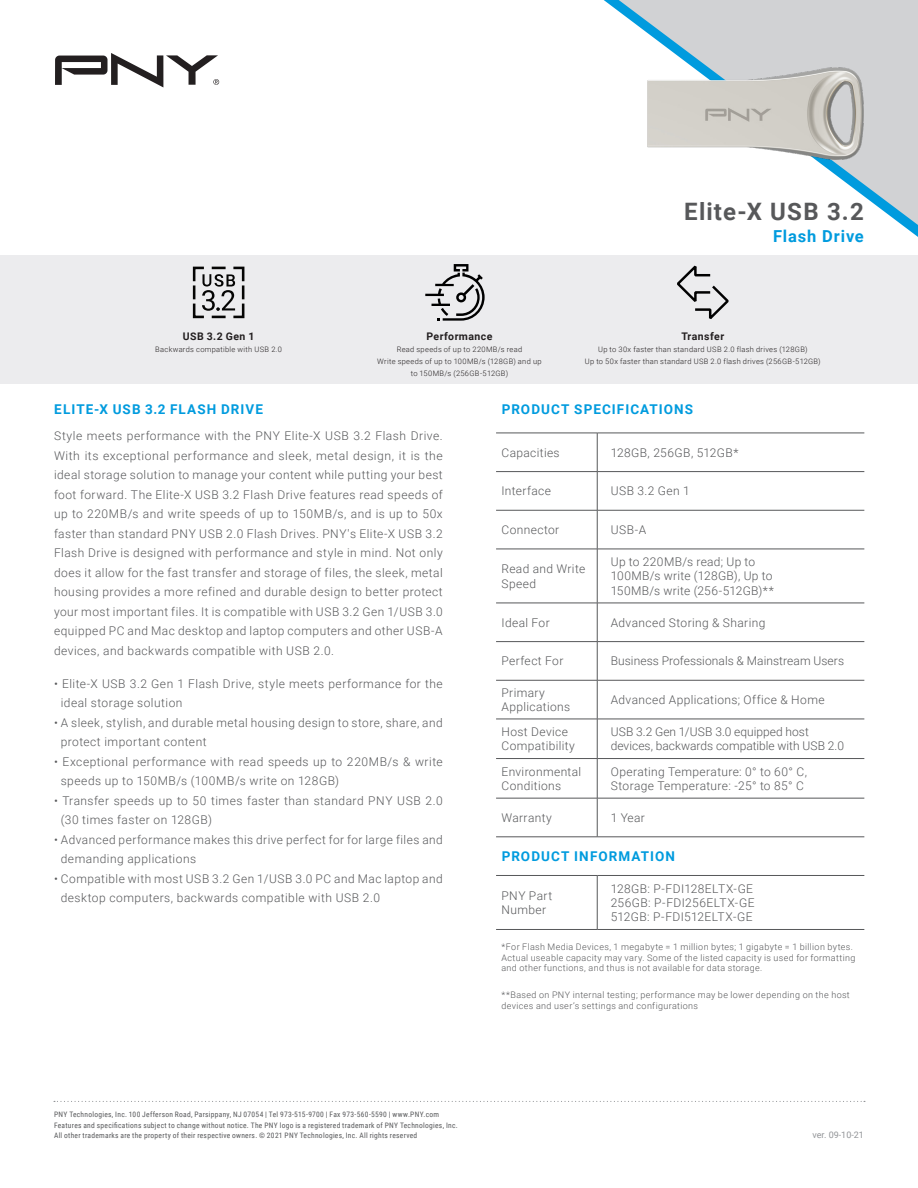
<style>
.page{position:relative;width:918px;height:1188px;background:#fff}
.page>*{position:absolute;margin:0;border:0;box-sizing:border-box;transform-origin:0 0}
.H1_-_Product_Name{font:700 24px "Roboto";letter-spacing:.05em;color:#57585a}
.H2_-_Product_Subtitl{font:700 16.5px "Roboto";letter-spacing:.05em;color:#009bde}
.t1{font:700 13.5px "Roboto";letter-spacing:.08em;color:#009bde}
.Body_Text{font:300 12px/19.5px "Roboto";letter-spacing:.04em;color:#57585a}
.Specifications{font:300 12px/14.4px "Roboto";letter-spacing:.03em;color:#57585a}
.Specifications-2{font:300 12px/14.4px "Roboto";letter-spacing:.005em;color:#57585a}
.Icon_Title{font:700 10.5px "Roboto";letter-spacing:.045em;color:#231f20}
.Disclaimer{font:300 9px/10.8px "Roboto";letter-spacing:.04em;color:#57585a}
.t2{font:9px "Roboto";color:#939598}
.Copyright{font:7.5px/10.5px "Roboto Condensed";letter-spacing:.035em;color:#57585a}
.Icon_Text{font:300 7.5px/11.7px "Roboto";letter-spacing:.04em;color:#231f20;text-align:center}
</style>
<div class="page">
<svg style="left:619px;top:0;width:299px;height:225px;fill:#d1d2d4"></svg>
<div style="left:0;top:255px;width:918px;height:128px;background:#ececee"></div>
<svg style="left:54px;top:1101px;width:811px;height:1px"></svg>
<hr style="left:496px;top:433px;width:101px;height:1px;background:#57585a">
<hr style="left:597px;top:433px;width:267px;height:1px;background:#57585a">
<hr style="left:597px;top:433px;width:1px;height:38px;background:#57585a">
<hr style="left:597px;top:472px;width:1px;height:38px;background:#57585a">
<hr style="left:496px;top:510px;width:101px;height:1px;background:#57585a">
<hr style="left:597px;top:510px;width:267px;height:1px;background:#57585a">
<hr style="left:597px;top:510px;width:1px;height:39px;background:#57585a">
<hr style="left:496px;top:549px;width:101px;height:1px;background:#57585a">
<hr style="left:597px;top:549px;width:267px;height:1px;background:#57585a">
<hr style="left:597px;top:549px;width:1px;height:54px;background:#57585a">
<hr style="left:496px;top:603px;width:101px;height:1px;background:#57585a">
<hr style="left:597px;top:603px;width:267px;height:1px;background:#57585a">
<hr style="left:597px;top:603px;width:1px;height:38px;background:#57585a">
<hr style="left:496px;top:641px;width:101px;height:1px;background:#57585a">
<hr style="left:597px;top:641px;width:267px;height:1px;background:#57585a">
<hr style="left:597px;top:642px;width:1px;height:38px;background:#57585a">
<hr style="left:496px;top:680px;width:101px;height:1px;background:#57585a">
<hr style="left:597px;top:680px;width:267px;height:1px;background:#57585a">
<hr style="left:597px;top:680px;width:1px;height:39px;background:#57585a">
<hr style="left:496px;top:719px;width:101px;height:1px;background:#57585a">
<hr style="left:597px;top:719px;width:267px;height:1px;background:#57585a">
<hr style="left:597px;top:719px;width:1px;height:39px;background:#57585a">
<hr style="left:496px;top:758px;width:101px;height:1px;background:#57585a">
<hr style="left:597px;top:758px;width:267px;height:1px;background:#57585a">
<hr style="left:597px;top:759px;width:1px;height:39px;background:#57585a">
<hr style="left:496px;top:798px;width:101px;height:1px;background:#57585a">
<hr style="left:597px;top:798px;width:267px;height:1px;background:#57585a">
<hr style="left:597px;top:798px;width:1px;height:39px;background:#57585a">
<hr style="left:496px;top:837px;width:101px;height:1px;background:#57585a">
<hr style="left:597px;top:837px;width:267px;height:1px;background:#57585a">
<hr style="left:496px;top:875px;width:101px;height:1px;background:#57585a">
<hr style="left:597px;top:875px;width:267px;height:1px;background:#57585a">
<hr style="left:597px;top:876px;width:1px;height:53px;background:#57585a">
<hr style="left:496px;top:929px;width:101px;height:1px;background:#57585a">
<hr style="left:597px;top:929px;width:267px;height:1px;background:#57585a">
<hr style="left:496px;top:471px;width:101px;height:1px;background:#57585a">
<hr style="left:597px;top:471px;width:267px;height:1px;background:#57585a">
<svg style="left:192px;top:266px;width:53px;height:53px"></svg>
<svg style="left:425px;top:264px;width:60px;height:57px"></svg>
<svg style="left:677px;top:265px;width:52px;height:54px"></svg>
<svg style="left:55px;top:53px;width:164px;height:34px"></svg>
<img style="left:648px;top:68px;width:216px;height:91px">
<p class="Icon_Title" style="left:183px;top:329px;width:73px">USB 3.2 Gen 1</p>
<p class="Icon_Text" style="left:155px;top:344px;width:128px">Backwards compatible with USB 2.0</p>
<p class="Icon_Title" style="left:426px;top:329px;width:67px">Performance</p>
<p class="Icon_Text" style="left:377px;top:344px;width:166px">Read speeds of up to 220MB/s read<br>Write speeds of up to 100MB/s (128GB) and up to 150MB/s (256GB-512GB)</p>
<p class="H1_-_Product_Name" style="left:684px;top:194px;width:181px">Elite-X USB 3.2</p>
<p class="H2_-_Product_Subtitl" style="left:773px;top:225px;width:92px">Flash Drive</p>
<p class="Icon_Title" style="left:681px;top:329px;width:44px">Transfer</p>
<p class="Icon_Text" style="left:585px;top:344px;width:237px">Up to 30x faster than standard USB 2.0 flash drives (128GB)<br>Up to 50x faster than standard USB 2.0 flash drives (256GB-512GB)</p>
<h3 class="t1" style="left:54px;top:400px;width:210px">ELITE-X USB 3.2 FLASH DRIVE</h3>
<p class="Body_Text" style="left:54px;top:426px;width:390px;text-align:justify">Style meets performance with the PNY Elite-X USB 3.2 Flash Drive.<br>With its exceptional performance and sleek, metal design, it is the ideal storage solution to manage your content while putting your best foot forward. The Elite-X USB 3.2 Flash Drive features read speeds of up to 220MB/s and write speeds of up to 150MB/s, and is up to 50x faster than standard PNY USB 2.0 Flash Drives. PNY's Elite-X USB 3.2<br>Flash Drive is designed with performance and style in mind. Not only does it allow for the fast transfer and storage of files, the sleek, metal housing provides a more refined and durable design to better protect your most important files. It is compatible with USB 3.2 Gen 1/USB 3.0 equipped PC and Mac desktop and laptop computers and other USB-A devices, and backwards compatible with USB 2.0.</p>
<p class="Body_Text" style="left:61px;top:673px;width:384px;text-indent:-7px">• Elite-X USB 3.2 Gen 1 Flash Drive, style meets performance for the ideal storage solution</p>
<p class="Body_Text" style="left:61px;top:712px;width:383px;text-indent:-7px">• A sleek, stylish, and durable metal housing design to store, share, and protect important content</p>
<p class="Body_Text" style="left:61px;top:751px;width:383px;text-indent:-7px">• Exceptional performance with read speeds up to 220MB/s &amp; write speeds up to 150MB/s (100MB/s write on 128GB)</p>
<p class="Body_Text" style="left:61px;top:790px;width:383px;text-indent:-7px">• Transfer speeds up to 50 times faster than standard PNY USB 2.0 (30 times faster on 128GB)</p>
<p class="Body_Text" style="left:61px;top:829px;width:384px;text-indent:-7px">• Advanced performance makes this drive perfect for for large files and demanding applications</p>
<p class="Body_Text" style="left:61px;top:868px;width:384px;text-indent:-7px">• Compatible with most USB 3.2 Gen 1/USB 3.0 PC and Mac laptop and desktop computers, backwards compatible with USB 2.0</p>
<p class="Copyright" style="left:54px;top:1109px;width:405px">PNY Technologies, Inc. 100 Jefferson Road, Parsippany, NJ 07054 | Tel 973-515-9700 | Fax 973-560-5590 | www.PNY.com<br>Features and specifications subject to change without notice. The PNY logo is a registered trademark of PNY Technologies, Inc.<br>All other trademarks are the property of their respective owners. © 2021 PNY Technologies, Inc. All rights reserved</p>
<h3 class="t1" style="left:502px;top:400px;width:193px">PRODUCT SPECIFICATIONS</h3>
<p class="Specifications" style="left:501px;top:445px;width:60px">Capacities</p>
<p class="Specifications" style="left:611px;top:445px;width:129px">128GB, 256GB, 512GB*</p>
<p class="Specifications" style="left:501px;top:484px;width:51px">Interface</p>
<p class="Specifications" style="left:611px;top:484px;width:81px">USB 3.2 Gen 1</p>
<p class="Specifications" style="left:501px;top:522px;width:59px">Connector</p>
<p class="Specifications" style="left:611px;top:522px;width:37px">USB-A</p>
<p class="Specifications" style="left:501px;top:561px;width:85px">Read and Write<br>Speed</p>
<p class="Specifications" style="left:611px;top:554px;width:165px">Up to 220MB/s read; Up to<br>100MB/s write (128GB), Up to<br>150MB/s write (256-512GB)**</p>
<p class="Specifications" style="left:501px;top:615px;width:50px">Ideal For</p>
<p class="Specifications" style="left:611px;top:615px;width:156px">Advanced Storing &amp; Sharing</p>
<p class="Specifications" style="left:501px;top:654px;width:63px">Perfect For</p>
<p class="Specifications-2" style="left:611px;top:654px;width:235px">Business Professionals &amp; Mainstream Users</p>
<p class="Specifications" style="left:501px;top:685px;width:70px">Primary<br>Applications</p>
<p class="Specifications" style="left:611px;top:692px;width:215px">Advanced Applications; Office &amp; Home</p>
<p class="Specifications" style="left:501px;top:724px;width:75px">Host Device<br>Compatibility</p>
<p class="Specifications-2" style="left:611px;top:724px;width:235px">USB 3.2 Gen 1/USB 3.0 equipped host devices, backwards compatible with USB 2.0</p>
<p class="Specifications" style="left:501px;top:764px;width:81px">Environmental<br>Conditions</p>
<p class="Specifications" style="left:611px;top:764px;width:198px">Operating Temperature: 0° to 60° C,<br>Storage Temperature: -25° to 85° C</p>
<p class="Specifications" style="left:501px;top:810px;width:52px">Warranty</p>
<p class="Specifications" style="left:611px;top:810px;width:36px">1 Year</p>
<h3 class="t1" style="left:502px;top:847px;width:175px">PRODUCT INFORMATION</h3>
<p class="Specifications" style="left:501px;top:888px;width:52px">PNY Part<br>Number</p>
<p class="Specifications" style="left:611px;top:881px;width:145px">128GB: P-FDI128ELTX-GE<br>256GB: P-FDI256ELTX-GE<br>512GB: P-FDI512ELTX-GE</p>
<p class="Disclaimer" style="left:501px;top:941px;width:355px">*For Flash Media Devices, 1 megabyte = 1 million bytes; 1 gigabyte = 1 billion bytes.<br>Actual useable capacity may vary. Some of the listed capacity is used for formatting and other functions, and thus is not available for data storage.</p>
<p class="Disclaimer" style="left:501px;top:989px;width:350px">**Based on PNY internal testing; performance may be lower depending on the host devices and user’s settings and configurations</p>
<p class="t2" style="left:813px;top:1129px;width:53px">ver. 09-10-21</p>
</div>
